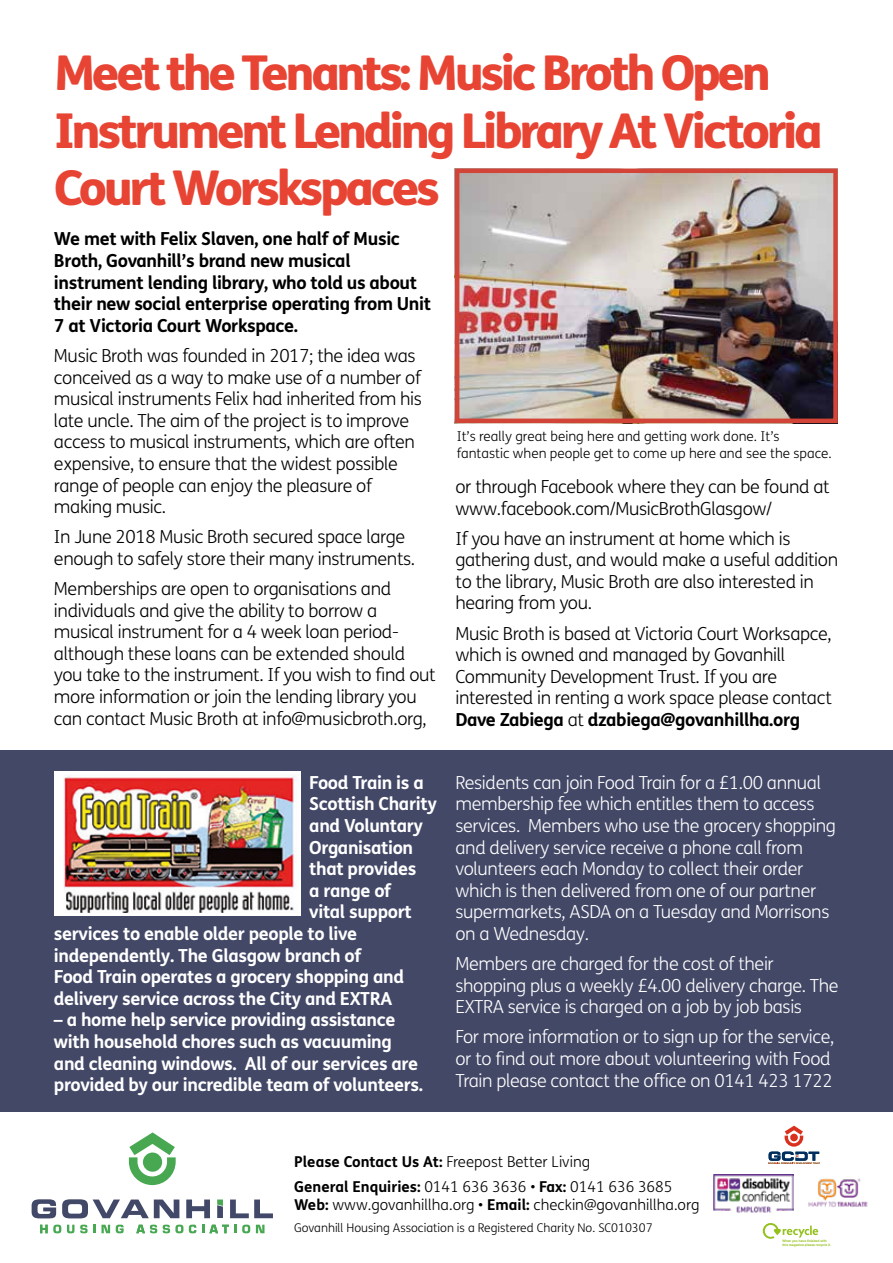
<style>
.page{position:relative;width:893px;height:1263px;background:#fff}
.page>*{position:absolute;margin:0;border:0;box-sizing:border-box;transform-origin:0 0}
.t1{font:800 48px/57.6px "FS Me";letter-spacing:-.07em;color:#e84434}
.t2{font:300 18px/21.6px "FS Me";letter-spacing:-.02em;color:#000}
.t3{font:300 18px/21.6px "FS Me";letter-spacing:-.02em;color:#fff}
.t4{font:700 18px/21.6px "FS Me";letter-spacing:-.02em;color:#fff}
.t5{font:700 18px/21.6px "FS Me";letter-spacing:-.02em;color:#000}
.t6{font:300 15px/25.5px "FS Me";color:#000}
.t7{font:300 13.5px/16.2px "FS Me";color:#000}
.t8{font:300 12px "FS Me";color:#000}
.t9{font:700 3.3px/3.9px "Swiss 721 BT";color:#95c11f}
.s1{font-weight:700}
</style>
<div class="page">
<div style="left:0;top:750px;width:893px;height:361px;background:#434867"></div>
<svg style="left:40px;top:1224px;width:21px;height:9px"></svg>
<svg style="left:67px;top:1224px;width:43px;height:9px"></svg>
<svg style="left:116px;top:1224px;width:8px;height:9px"></svg>
<svg style="left:136px;top:1224px;width:21px;height:9px"></svg>
<svg style="left:163px;top:1224px;width:20px;height:9px"></svg>
<svg style="left:189px;top:1224px;width:7px;height:9px"></svg>
<svg style="left:202px;top:1224px;width:48px;height:9px"></svg>
<svg style="left:256px;top:1225px;width:9px;height:8px"></svg>
<svg style="left:217px;top:1199px;width:6px;height:19px"></svg>
<svg style="left:32px;top:1199px;width:24px;height:19px"></svg>
<svg style="left:62px;top:1199px;width:117px;height:19px"></svg>
<svg style="left:186px;top:1199px;width:24px;height:19px"></svg>
<svg style="left:230px;top:1199px;width:43px;height:19px"></svg>
<svg style="left:129px;top:1132px;width:47px;height:53px"></svg>
<svg style="left:763px;top:1223px;width:55px;height:16px"></svg>
<img style="left:808px;top:1178px;width:60px;height:29px">
<svg style="left:768px;top:1126px;width:52px;height:38px"></svg>
<img style="left:713px;top:1174px;width:80px;height:39px">
<div style="left:54px;top:771px;width:247px;height:145px;background:#fff"></div>
<img style="left:64px;top:775px;width:231px;height:137px">
<img style="left:460px;top:174px;width:373px;height:244px">
<div style="left:455px;top:169px;width:383px;height:254px;border:4px solid #d14437"></div>
<h1 class="t1" style="left:54px;top:44px;width:770px">Meet the Tenants: Music Broth Open<br>Instrument Lending Library At Victoria<br>Court Worskspaces</h1>
<p class="t5" style="left:54px;top:228px;width:379px">We met with Felix Slaven, one half of Music Broth, Govanhill’s brand new musical instrument lending library, who told us about their new social enterprise operating from Unit 7 at Victoria Court Workspace.</p>
<p class="t2" style="left:54px;top:345px;width:369px">Music Broth was founded in 2017; the idea was conceived as a way to make use of a number of musical instruments Felix had inherited from his late uncle. The aim of the project is to improve access to musical instruments, which are often expensive, to ensure that the widest possible range of people can enjoy the pleasure of making music.</p>
<p class="t2" style="left:54px;top:527px;width:363px">In June 2018 Music Broth secured space large enough to safely store their many instruments.</p>
<p class="t2" style="left:54px;top:578px;width:383px">Memberships are open to organisations and individuals and give the ability to borrow a musical instrument for a 4 week loan period&shy;although these loans can be extended should you take to the instrument. If you wish to find out more information or join the lending library you can contact Music Broth at info@musicbroth.org,</p>
<p class="t4" style="left:309px;top:771px;width:116px">Food Train is a</p>
<p class="t4" style="left:309px;top:793px;width:129px">Scottish Charity</p>
<p class="t4" style="left:309px;top:815px;width:115px">and Voluntary</p>
<p class="t4" style="left:309px;top:836px;width:105px">Organisation</p>
<p class="t4" style="left:309px;top:858px;width:108px">that provides</p>
<p class="t4" style="left:309px;top:879px;width:83px">a range of</p>
<p class="t4" style="left:309px;top:901px;width:104px">vital support</p>
<p class="t4" style="left:54px;top:923px;width:305px">services to enable older people to live</p>
<p class="t4" style="left:54px;top:944px;width:309px">independently. The Glasgow branch of</p>
<p class="t4" style="left:54px;top:966px;width:352px">Food Train operates a grocery shopping and</p>
<p class="t4" style="left:54px;top:987px;width:340px">delivery service across the City and EXTRA</p>
<p class="t4" style="left:54px;top:1009px;width:371px">– a home help service providing assistance with household chores such as vacuuming and cleaning windows. All of our services are provided by our incredible team of volunteers.</p>
<p class="t7" style="left:457px;top:429px;width:376px">It’s really great being here and getting work done. It’s fantastic when people get to come up here and see the space.</p>
<p class="t2" style="left:455px;top:476px;width:376px">or through Facebook where they can be found at www.facebook.com/MusicBrothGlasgow/</p>
<p class="t2" style="left:455px;top:528px;width:384px">If you have an instrument at home which is gathering dust, and would make a useful addition to the library, Music Broth are also interested in hearing from you.</p>
<p class="t2" style="left:455px;top:623px;width:378px">Music Broth is based at Victoria Court Worksapce, which is owned and managed by Govanhill Community Development Trust. If you are interested in renting a work space please contact <span class="s1">Dave Zabiega</span> at <span class="s1">dzabiega@govanhillha.org</span></p>
<p class="t3" style="left:455px;top:772px;width:382px">Residents can join Food Train for a £1.00 annual membership fee which entitles them to access services. Members who use the grocery shopping and delivery service receive a phone call from volunteers each Monday to collect their order which is then delivered from one of our partner supermarkets, ASDA on a Tuesday and Morrisons on a Wednesday.</p>
<p class="t3" style="left:455px;top:953px;width:385px">Members are charged for the cost of their shopping plus a weekly £4.00 delivery charge. The<br>EXTRA service is charged on a job by job basis</p>
<p class="t3" style="left:455px;top:1027px;width:381px">For more information or to sign up for the service, or to find out more about volunteering with Food<br>Train please contact the office on 0141 423 1722</p>
<p class="t6" style="left:294px;top:1149px;width:380px"><span class="s1">Please Contact Us At:</span> Freepost Better Living<br><span class="s1">General Enquiries:</span> 0141 636 3636 • <span class="s1">Fax:</span> 0141 636 3685</p>
<p class="t6" style="left:294px;top:1192px;width:407px"><span class="s1">Web:</span> www.govanhillha.org • <span class="s1">Email:</span> checkin@govanhillha.org</p>
<p class="t8" style="left:294px;top:1221px;width:360px">Govanhill Housing Association is a Registered Charity No. SC010307</p>
<p class="t9" style="left:782px;top:1239px;width:50px">When you have finished with this magazine please recycle it.</p>
</div>
